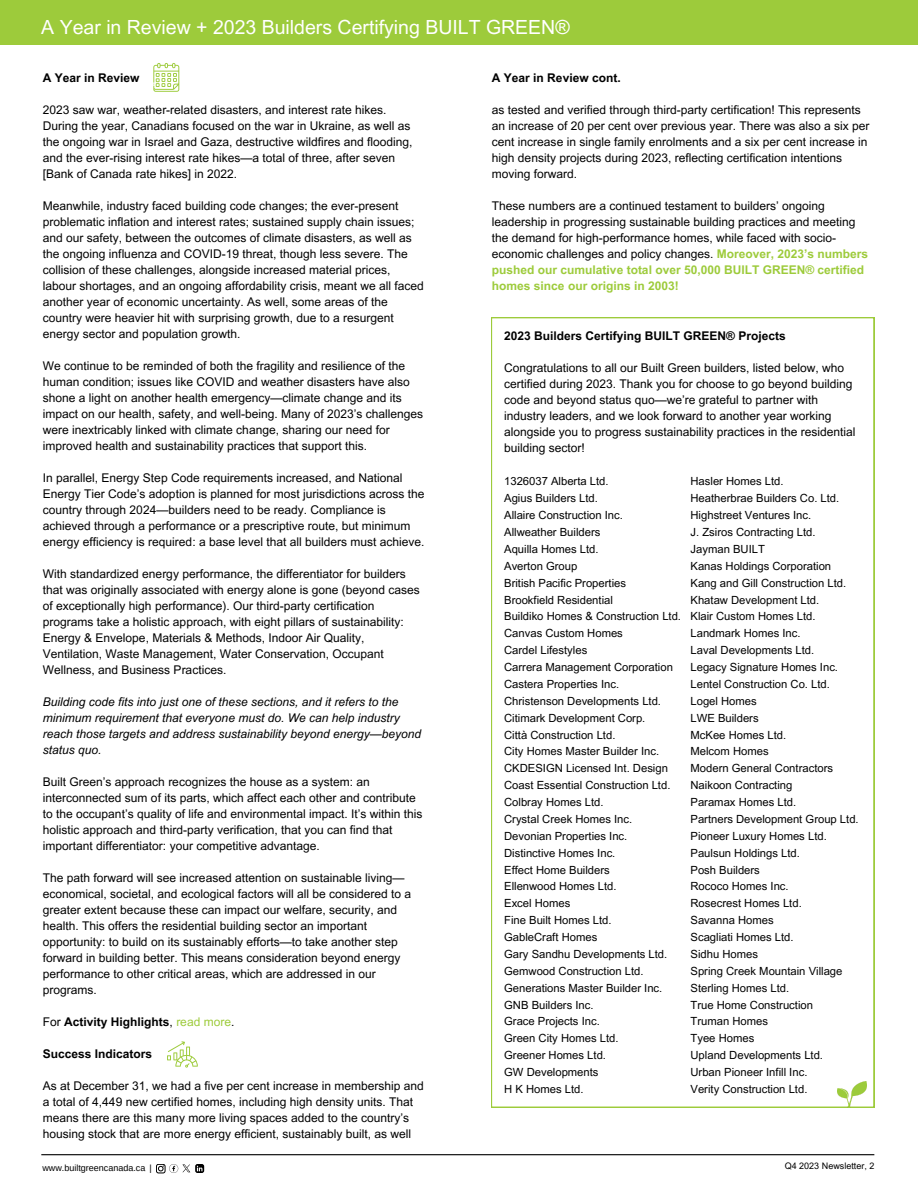
<style>
.page{position:relative;width:918px;height:1188px;background:#fff}
.page>*{position:absolute;margin:0;border:0;box-sizing:border-box;transform-origin:0 0}
.t1{font:19.5px "Arial MT Pro";color:#fff}
.t2{font:12px/16px "Arial MT Pro";color:#000}
.t3{font:italic 12px/16px "Arial MT Pro";color:#000}
.t4{font:700 12px "Arial MT Pro";color:#000}
.t5{font:11.25px/16.8px "Arial MT Pro";color:#000}
.t6{font:9px "Arimo";color:#000}
.t7{font:9px "Arial MT Pro";color:#000}
.s1{font-weight:700;color:#9dcb3b}
.s2{font-weight:400}
.s3{font-weight:400;color:#9dcb3b}
</style>
<div class="page">
<hr style="left:41px;top:1154px;width:833px;height:1px;background:#000">
<div style="left:0;top:0;width:918px;height:45px;background:#9dcb3b"></div>
<svg style="left:156px;top:1164px;width:48px;height:9px"></svg>
<svg style="left:491px;top:317px;width:383px;height:791px"></svg>
<img style="left:838px;top:1081px;width:29px;height:26px">
<svg style="left:153px;top:63px;width:26px;height:29px"></svg>
<svg style="left:167px;top:1041px;width:30px;height:26px"></svg>
<h1 class="t1" style="left:41px;top:20px;width:530px">A Year in Review + 2023 Builders Certifying BUILT GREEN®</h1>
<p class="t4" style="left:492px;top:73px;width:130px">A Year in Review cont.</p>
<p class="t2" style="left:492px;top:103px;width:379px">as tested and verified through third-party certification! This represents an increase of 20 per cent over previous year. There was also a six per cent increase in single family enrolments and a six per cent increase in high density projects during 2023, reflecting certification intentions moving forward.</p>
<p class="t2" style="left:492px;top:199px;width:378px">These numbers are a continued testament to builders’ ongoing leadership in progressing sustainable building practices and meeting the demand for high-performance homes, while faced with socio&shy;economic challenges and policy changes. <span class="s1">Moreover, 2023’s numbers pushed our cumulative total over 50,000 BUILT GREEN® certified homes since our origins in 2003!</span></p>
<p class="t4" style="left:504px;top:331px;width:283px">2023 Builders Certifying BUILT GREEN® Projects</p>
<p class="t2" style="left:504px;top:361px;width:353px">Congratulations to all our Built Green builders, listed below, who certified during 2023. Thank you for choose to go beyond building code and beyond status quo—we’re grateful to partner with industry leaders, and we look forward to another year working alongside you to progress sustainability practices in the residential building sector!</p>
<p class="t5" style="left:504px;top:475px;width:178px">1326037 Alberta Ltd.<br>Agius Builders Ltd.<br>Allaire Construction Inc.<br>Allweather Builders<br>Aquilla Homes Ltd.<br>Averton Group<br>British Pacific Properties<br>Brookfield Residential<br>Buildiko Homes &amp; Construction Ltd.<br>Canvas Custom Homes<br>Cardel Lifestyles<br>Carrera Management Corporation<br>Castera Properties Inc.<br>Christenson Developments Ltd.<br>Citimark Development Corp.<br>Città Construction Ltd.<br>City Homes Master Builder Inc.<br>CKDESIGN Licensed Int. Design<br>Coast Essential Construction Ltd.<br>Colbray Homes Ltd.<br>Crystal Creek Homes Inc.<br>Devonian Properties Inc.<br>Distinctive Homes Inc.<br>Effect Home Builders<br>Ellenwood Homes Ltd.<br>Excel Homes<br>Fine Built Homes Ltd.<br>GableCraft Homes<br>Gary Sandhu Developments Ltd.<br>Gemwood Construction Ltd.<br>Generations Master Builder Inc.<br>GNB Builders Inc.<br>Grace Projects Inc.<br>Green City Homes Ltd.<br>Greener Homes Ltd.<br>GW Developments<br>H K Homes Ltd.</p>
<p class="t4" style="left:43px;top:73px;width:98px">A Year in Review</p>
<p class="t2" style="left:43px;top:103px;width:371px">2023 saw war, weather-related disasters, and interest rate hikes.<br>During the year, Canadians focused on the war in Ukraine, as well as the ongoing war in Israel and Gaza, destructive wildfires and flooding, and the ever-rising interest rate hikes—a total of three, after seven [Bank of Canada rate hikes] in 2022.</p>
<p class="t2" style="left:43px;top:199px;width:382px">Meanwhile, industry faced building code changes; the ever-present problematic inflation and interest rates; sustained supply chain issues; and our safety, between the outcomes of climate disasters, as well as the ongoing influenza and COVID-19 threat, though less severe. The collision of these challenges, alongside increased material prices, labour shortages, and an ongoing affordability crisis, meant we all faced another year of economic uncertainty. As well, some areas of the country were heavier hit with surprising growth, due to a resurgent energy sector and population growth.</p>
<p class="t2" style="left:43px;top:359px;width:382px">We continue to be reminded of both the fragility and resilience of the human condition; issues like COVID and weather disasters have also shone a light on another health emergency—climate change and its impact on our health, safety, and well-being. Many of 2023’s challenges were inextricably linked with climate change, sharing our need for improved health and sustainability practices that support this.</p>
<p class="t2" style="left:43px;top:471px;width:383px">In parallel, Energy Step Code requirements increased, and National Energy Tier Code’s adoption is planned for most jurisdictions across the country through 2024—builders need to be ready. Compliance is achieved through a performance or a prescriptive route, but minimum energy efficiency is required: a base level that all builders must achieve.</p>
<p class="t2" style="left:43px;top:567px;width:378px">With standardized energy performance, the differentiator for builders that was originally associated with energy alone is gone (beyond cases of exceptionally high performance). Our third-party certification programs take a holistic approach, with eight pillars of sustainability:<br>Energy &amp; Envelope, Materials &amp; Methods, Indoor Air Quality, Ventilation, Waste Management, Water Conservation, Occupant Wellness, and Business Practices.</p>
<p class="t3" style="left:43px;top:695px;width:380px">Building code fits into just one of these sections, and it refers to the minimum requirement that everyone must do. We can help industry reach those targets and address sustainability beyond energy—beyond status quo.</p>
<p class="t2" style="left:43px;top:775px;width:381px">Built Green’s approach recognizes the house as a system: an interconnected sum of its parts, which affect each other and contribute to the occupant’s quality of life and environmental impact. It’s within this holistic approach and third-party verification, that you can find that important differentiator: your competitive advantage.</p>
<p class="t2" style="left:43px;top:871px;width:370px">The path forward will see increased attention on sustainable living— economical, societal, and ecological factors will all be considered to a greater extent because these can impact our welfare, security, and health. This offers the residential building sector an important opportunity: to build on its sustainably efforts—to take another step forward in building better. This means consideration beyond energy performance to other critical areas, which are addressed in our programs.</p>
<p class="t4" style="left:43px;top:1017px;width:193px"><span class="s2">For</span> Activity Highlights<span class="s2">,</span> <span class="s3">read more</span><span class="s2">.</span></p>
<p class="t4" style="left:43px;top:1049px;width:111px">Success Indicators</p>
<p class="t2" style="left:43px;top:1079px;width:382px">As at December 31, we had a five per cent increase in membership and a total of 4,449 new certified homes, including high density units. That means there are this many more living spaces added to the country’s housing stock that are more energy efficient, sustainably built, as well</p>
<p class="t5" style="left:691px;top:475px;width:170px">Hasler Homes Ltd.<br>Heatherbrae Builders Co. Ltd.<br>Highstreet Ventures Inc.<br>J. Zsiros Contracting Ltd.<br>Jayman BUILT<br>Kanas Holdings Corporation<br>Kang and Gill Construction Ltd.<br>Khataw Development Ltd.<br>Klair Custom Homes Ltd.<br>Landmark Homes Inc.<br>Laval Developments Ltd.<br>Legacy Signature Homes Inc.<br>Lentel Construction Co. Ltd.<br>Logel Homes<br>LWE Builders<br>McKee Homes Ltd.<br>Melcom Homes<br>Modern General Contractors<br>Naikoon Contracting<br>Paramax Homes Ltd.<br>Partners Development Group Ltd.<br>Pioneer Luxury Homes Ltd.<br>Paulsun Holdings Ltd.<br>Posh Builders<br>Rococo Homes Inc.<br>Rosecrest Homes Ltd.<br>Savanna Homes<br>Scagliati Homes Ltd.<br>Sidhu Homes<br>Spring Creek Mountain Village<br>Sterling Homes Ltd.<br>True Home Construction<br>Truman Homes<br>Tyee Homes<br>Upland Developments Ltd.<br>Urban Pioneer Infill Inc.<br>Verity Construction Ltd.</p>
<p class="t6" style="left:42px;top:1163px;width:111px">www.builtgreencanada.ca |</p>
<p class="t7" style="left:785px;top:1163px;width:91px">Q4 2023 Newsletter, 2</p>
</div>
